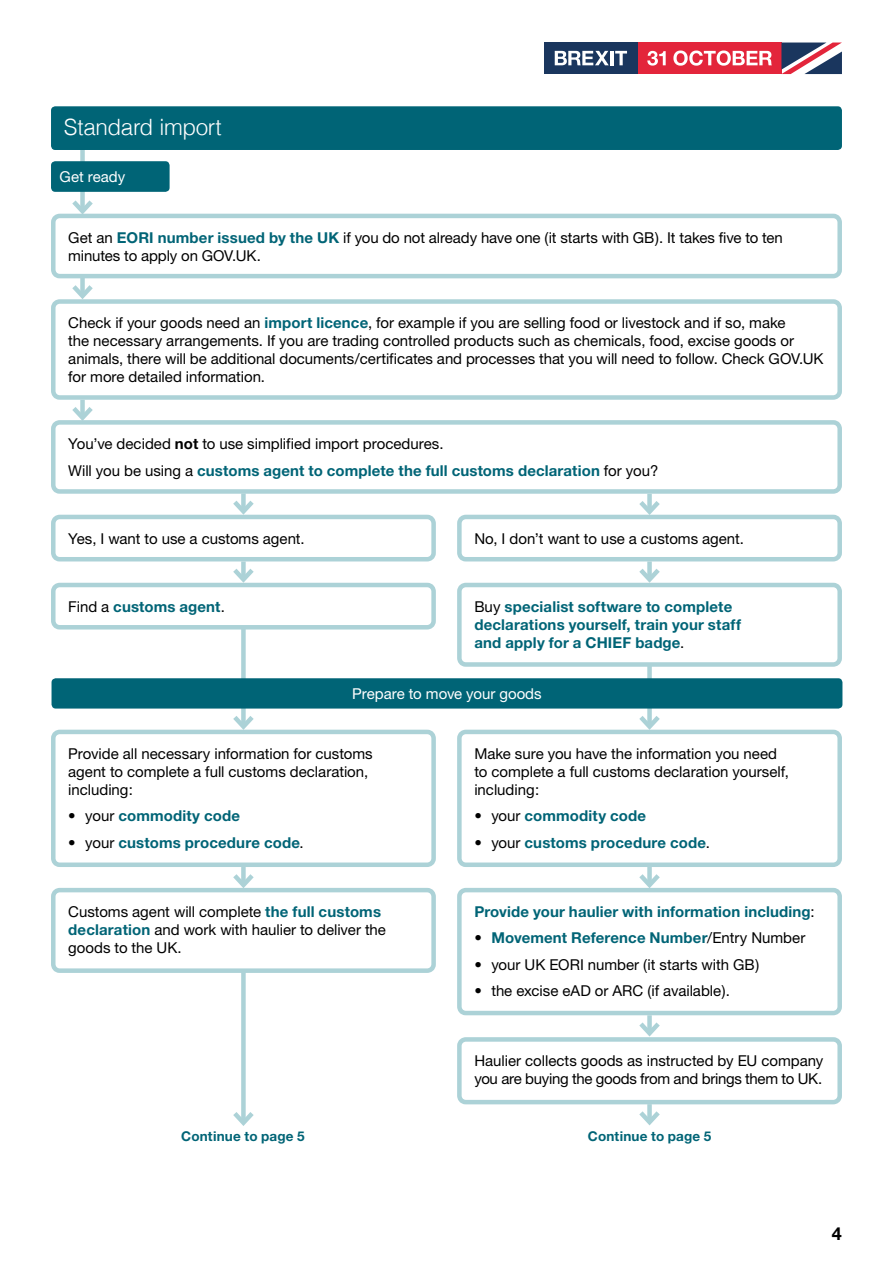
<style>
.page{position:relative;width:893px;height:1263px;background:#fff}
.page>*{position:absolute;margin:0;border:0;box-sizing:border-box;transform-origin:0 0}
.subheading{font:300 22.5px "Helvetica";letter-spacing:-.015em;color:#fff}
.t1{font:700 18px "Helvetica Neue";color:#000}
.Body{font:15px/18px "Helvetica Neue";color:#000}
.Body-2{font:700 15px/18px "Helvetica Neue";letter-spacing:.01em;color:#006476}
.Body-3{font:15px "Helvetica Neue";color:#fff}
.subheading-2{font:700 13.5px "Helvetica Neue";letter-spacing:.015em;color:#006476}
.s1{font-weight:700;color:#006476}
.s2{font-weight:700}
.s3{font-weight:400;color:#000}
</style>
<div class="page">
<div style="left:544px;top:43px;width:94px;height:31px;background:#1a365e"></div>
<div style="left:638px;top:43px;width:143px;height:31px;background:#e3253b"></div>
<svg style="left:781px;top:43px;width:61px;height:31px"></svg>
<svg style="left:647px;top:51px;width:19px;height:15px"></svg>
<svg style="left:673px;top:51px;width:99px;height:15px"></svg>
<svg style="left:555px;top:51px;width:54px;height:14px"></svg>
<hr style="left:610px;top:51px;width:3px;height:14px;background:#fff">
<svg style="left:615px;top:51px;width:12px;height:14px"></svg>
<div style="left:80px;top:278px;width:5px;height:18px;background:#acd2d7"></div>
<svg style="left:72px;top:280px;width:21px;height:19px"></svg>
<div style="left:80px;top:400px;width:5px;height:18px;background:#acd2d7"></div>
<svg style="left:72px;top:402px;width:21px;height:18px"></svg>
<div style="left:80px;top:135px;width:5px;height:76px;background:#acd2d7"></div>
<svg style="left:68px;top:196px;width:29px;height:18px"></svg>
<div style="left:241px;top:493px;width:5px;height:18px;background:#acd2d7"></div>
<svg style="left:228px;top:496px;width:30px;height:19px"></svg>
<div style="left:241px;top:561px;width:5px;height:18px;background:#acd2d7"></div>
<svg style="left:228px;top:564px;width:30px;height:19px"></svg>
<div style="left:241px;top:613px;width:5px;height:113px;background:#acd2d7"></div>
<svg style="left:228px;top:711px;width:30px;height:19px"></svg>
<div style="left:647px;top:561px;width:5px;height:18px;background:#acd2d7"></div>
<svg style="left:635px;top:564px;width:29px;height:19px"></svg>
<div style="left:647px;top:649px;width:5px;height:77px;background:#acd2d7"></div>
<svg style="left:635px;top:711px;width:29px;height:19px"></svg>
<div style="left:647px;top:494px;width:5px;height:18px;background:#acd2d7"></div>
<svg style="left:635px;top:496px;width:29px;height:19px"></svg>
<div style="left:647px;top:867px;width:5px;height:18px;background:#acd2d7"></div>
<svg style="left:635px;top:869px;width:29px;height:19px"></svg>
<div style="left:241px;top:867px;width:5px;height:18px;background:#acd2d7"></div>
<svg style="left:228px;top:869px;width:30px;height:19px"></svg>
<div style="left:647px;top:1015px;width:5px;height:18px;background:#acd2d7"></div>
<svg style="left:639px;top:1018px;width:21px;height:19px"></svg>
<div style="left:241px;top:967px;width:5px;height:156px;background:#acd2d7"></div>
<svg style="left:233px;top:1107px;width:21px;height:19px"></svg>
<div style="left:647px;top:1104px;width:5px;height:18px;background:#acd2d7"></div>
<svg style="left:639px;top:1106px;width:21px;height:20px"></svg>
<div style="left:51px;top:106px;width:791px;height:44px;background:#006476;border-radius:4px"></div>
<div style="left:51px;top:161px;width:119px;height:31px;background:#006476;border-radius:4px"></div>
<div style="left:51px;top:214px;width:791px;height:64px;border:4px solid #acd2d7;border-radius:7px"></div>
<div style="left:51px;top:299px;width:791px;height:101px;border:4px solid #acd2d7;border-radius:7px"></div>
<div style="left:51px;top:420px;width:791px;height:74px;border:4px solid #acd2d7;border-radius:7px"></div>
<div style="left:51px;top:515px;width:385px;height:46px;border:4px solid #acd2d7;border-radius:7px"></div>
<div style="left:53px;top:585px;width:381px;height:42px;background:#fff;border-radius:7px"></div>
<div style="left:51px;top:583px;width:385px;height:46px;border:4px solid #acd2d7;border-radius:7px"></div>
<div style="left:457px;top:515px;width:385px;height:46px;border:4px solid #acd2d7;border-radius:7px"></div>
<div style="left:459px;top:585px;width:381px;height:79px;background:#fff;border-radius:7px"></div>
<div style="left:457px;top:583px;width:385px;height:84px;border:4px solid #acd2d7;border-radius:7px"></div>
<div style="left:52px;top:678px;width:790px;height:30px;background:#006476;border-radius:4px"></div>
<div style="left:51px;top:730px;width:385px;height:137px;border:4px solid #acd2d7;border-radius:7px"></div>
<div style="left:51px;top:888px;width:385px;height:85px;border:4px solid #acd2d7;border-radius:7px"></div>
<div style="left:457px;top:730px;width:385px;height:137px;border:4px solid #acd2d7;border-radius:7px"></div>
<div style="left:457px;top:888px;width:385px;height:127px;border:4px solid #acd2d7;border-radius:7px"></div>
<div style="left:457px;top:1037px;width:385px;height:67px;border:4px solid #acd2d7;border-radius:7px"></div>
<p class="subheading" style="left:64px;top:108px;width:160px">Standard import</p>
<p class="Body-3" style="left:60px;top:167px;width:67px">Get ready</p>
<p class="Body" style="left:68px;top:228px;width:716px">Get an <span class="s1">EORI number issued by the UK</span> if you do not already have one (it starts with GB). It takes five to ten minutes to apply on GOV.UK.</p>
<p class="Body" style="left:68px;top:314px;width:757px">Check if your goods need an <span class="s1">import licence</span>, for example if you are selling food or livestock and if so, make<br>the necessary arrangements. If you are trading controlled products such as chemicals, food, excise goods or animals, there will be additional documents/certificates and processes that you will need to follow. Check GOV.UK for more detailed information.</p>
<p class="Body" style="left:68px;top:435px;width:377px">You’ve decided <span class="s2">not</span> to use simplified import procedures.</p>
<p class="Body-2" style="left:68px;top:461px;width:592px"><span class="s3">Will you be using a</span> customs agent to complete the full customs declaration <span class="s3">for you?</span></p>
<p class="Body" style="left:68px;top:529px;width:238px">Yes, I want to use a customs agent.</p>
<p class="Body-2" style="left:68px;top:597px;width:158px"><span class="s3">Find a</span> customs agent<span class="s3">.</span></p>
<p class="Body" style="left:474px;top:529px;width:271px">No, I don’t want to use a customs agent.</p>
<p class="Body-2" style="left:474px;top:597px;width:268px"><span class="s3">Buy</span> specialist software to complete declarations yourself, train your staff and apply for a CHIEF badge<span class="s3">.</span></p>
<p class="Body-3" style="left:352px;top:684px;width:191px">Prepare to move your goods</p>
<p class="Body" style="left:68px;top:744px;width:306px">Provide all necessary information for customs agent to complete a full customs declaration, including:</p>
<p class="Body-2" style="left:68px;top:806px;width:173px"><span class="s3">• your</span> commodity code</p>
<p class="Body-2" style="left:68px;top:833px;width:237px"><span class="s3">• your</span> customs procedure code<span class="s3">.</span></p>
<p class="Body" style="left:68px;top:902px;width:319px">Customs agent will complete <span class="s1">the full customs declaration</span> and work with haulier to deliver the goods to the UK.</p>
<p class="Body" style="left:474px;top:744px;width:316px">Make sure you have the information you need to complete a full customs declaration yourself, including:</p>
<p class="Body-2" style="left:474px;top:806px;width:173px"><span class="s3">• your</span> commodity code</p>
<p class="Body-2" style="left:474px;top:833px;width:237px"><span class="s3">• your</span> customs procedure code<span class="s3">.</span></p>
<p class="Body-2" style="left:474px;top:902px;width:342px">Provide your haulier with information including<span class="s3">:</span></p>
<p class="Body-2" style="left:474px;top:929px;width:332px"><span class="s3">•</span> Movement Reference Number<span class="s3">/Entry Number</span></p>
<p class="Body" style="left:474px;top:955px;width:286px">• your UK EORI number (it starts with GB)</p>
<p class="Body" style="left:474px;top:982px;width:257px">• the excise eAD or ARC (if available).</p>
<p class="Body" style="left:474px;top:1052px;width:351px">Haulier collects goods as instructed by EU company you are buying the goods from and brings them to UK.</p>
<p class="subheading-2" style="left:181px;top:1128px;width:125px">Continue to page 5</p>
<p class="subheading-2" style="left:588px;top:1128px;width:125px">Continue to page 5</p>
<p class="t1" style="left:832px;top:1222px;width:12px">4</p>
</div>
